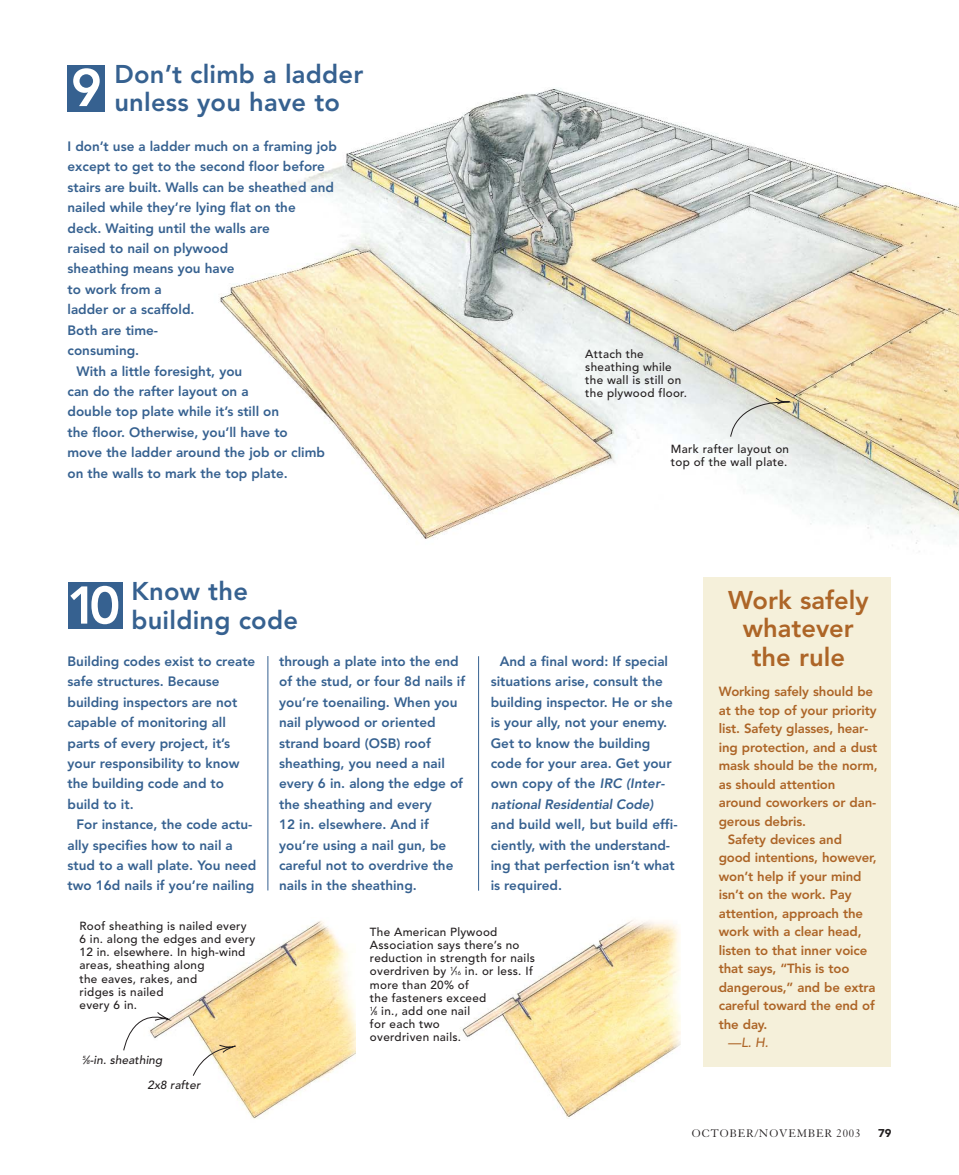
<style>
.page{position:relative;width:959px;height:1175px;background:#fff}
.page>*{position:absolute;margin:0;border:0;box-sizing:border-box;transform-origin:0 0}
.t1{font:800 52.5px "Avenir";color:#fff}
.t2{font:800 25.5px/28.5px "Avenir";letter-spacing:.01em;color:#366190}
.t3{font:800 25.5px/28.5px "Avenir";color:#ad6527;text-align:center}
.t4{font:800 13.5px/20.4px "Avenir";color:#366190}
.t5{font:800 13.2px "Avenir";letter-spacing:-.01em;color:#ad6527}
.t6{font:italic 500 13.2px "Avenir";color:#ad6527}
.t7{font:12px "Granjon";letter-spacing:.07em;color:#231f20}
.t8{font:500 11.7px/13.2px "Avenir";letter-spacing:.025em;color:#231f20}
.t9{font:italic 500 11.7px "Avenir";letter-spacing:.01em;color:#231f20}
.t10{font:900 11.25px "Avenir";color:#231f20}
.s1{font-style:italic}
.s2{font-size:5.85px}
</style>
<div class="page">
<img style="left:220px;top:88px;width:738px;height:464px">
<div style="left:703px;top:578px;width:187px;height:488px;background:#f5f0da"></div>
<div style="left:68px;top:65px;width:37px;height:46px;background:#366190"></div>
<div style="left:68px;top:582px;width:55px;height:46px;background:#366190"></div>
<img style="left:460px;top:920px;width:220px;height:199px">
<img style="left:186px;top:920px;width:169px;height:199px">
<hr style="left:267px;top:656px;width:1px;height:234px;background:#366190">
<hr style="left:478px;top:656px;width:1px;height:234px;background:#366190">
<svg style="left:730px;top:397px;width:65px;height:40px;background:#dbdcd2"></svg>
<svg style="left:123px;top:1007px;width:118px;height:69px"></svg>
<h2 class="t2" style="left:71px;top:62px;width:294px;text-indent:43px">Don’t climb a ladder<br><sup>9</sup> unless you have to</h2>
<p class="t4" style="left:68px;top:137px;width:271px">I don’t use a ladder much on a framing job</p>
<p class="t4" style="left:68px;top:158px;width:259px">except to get to the second floor before</p>
<p class="t4" style="left:68px;top:178px;width:268px">stairs are built. Walls can be sheathed and</p>
<p class="t4" style="left:68px;top:198px;width:230px">nailed while they’re lying flat on the</p>
<p class="t4" style="left:68px;top:219px;width:204px">deck. Waiting until the walls are</p>
<p class="t4" style="left:68px;top:239px;width:162px">raised to nail on plywood</p>
<p class="t4" style="left:68px;top:260px;width:168px">sheathing means you have</p>
<p class="t4" style="left:68px;top:280px;width:96px">to work from a</p>
<p class="t4" style="left:68px;top:300px;width:128px">ladder or a scaffold.</p>
<p class="t4" style="left:68px;top:321px;width:92px">Both are time-</p>
<p class="t4" style="left:68px;top:341px;width:73px">consuming.</p>
<p class="t4" style="left:77px;top:362px;width:167px">With a little foresight, you</p>
<p class="t4" style="left:68px;top:382px;width:183px">can do the rafter layout on a</p>
<p class="t4" style="left:68px;top:402px;width:213px">double top plate while it’s still on</p>
<p class="t4" style="left:68px;top:423px;width:222px">the floor. Otherwise, you’ll have to</p>
<p class="t4" style="left:68px;top:443px;width:259px">move the ladder around the job or climb</p>
<p class="t4" style="left:68px;top:464px;width:222px">on the walls to mark the top plate.</p>
<p class="t8" style="left:585px;top:348px;width:103px">Attach the sheathing while the wall is still on the plywood floor.</p>
<p class="t8" style="left:671px;top:444px;width:120px">Mark rafter layout on top of the wall plate.</p>
<h1 class="t1" style="left:67px;top:584px;width:55px">10</h1>
<h2 class="t2" style="left:131px;top:579px;width:168px">Know the building code</h2>
<p class="t4" style="left:67px;top:652px;width:189px">Building codes exist to create safe structures. Because building inspectors are not capable of monitoring all parts of every project, it’s your responsibility to know the building code and to build to it.</p>
<p class="t4" style="left:67px;top:815px;width:190px;text-indent:9px">For instance, the code actu&shy;ally specifies how to nail a stud to a wall plate. You need two 16d nails if you’re nailing</p>
<p class="t4" style="left:279px;top:652px;width:187px">through a plate into the end of the stud, or four 8d nails if you’re toenailing. When you nail plywood or oriented strand board (OSB) roof sheathing, you need a nail every 6 in. along the edge of the sheathing and every<br>12 in. elsewhere. And if you’re using a nail gun, be careful not to overdrive the nails in the sheathing.</p>
<p class="t4" style="left:490px;top:652px;width:183px;text-indent:9px">And a final word: If special situations arise, consult the building inspector. He or she is your ally, not your enemy.<br>Get to know the building code for your area. Get your own copy of the <span class="s1">IRC (Inter&shy;national Residential Code)</span></p>
<p class="t4" style="left:490px;top:815px;width:188px">and build well, but build effi&shy;ciently, with the understand&shy;ing that perfection isn’t what is required.</p>
<p class="t8" style="left:80px;top:920px;width:177px">Roof sheathing is nailed every<br>6 in. along the edges and every<br>12 in. elsewhere. In high-wind areas, sheathing along<br>the eaves, rakes, and<br>ridges is nailed<br>every 6 in.</p>
<p class="t8" style="left:370px;top:926px;width:166px">The American Plywood<br>Association says there’s no reduction in strength for nails overdriven by <sup>1</sup>⁄<span class="s2">16</span> in. or less. If more than 20% of<br>the fasteners exceed<br><sup>1</sup>⁄<span class="s2">8</span> in., add one nail<br>for each two<br>overdriven nails.</p>
<p class="t9" style="left:147px;top:1079px;width:54px">2x8 rafter</p>
<p class="t9" style="left:82px;top:1055px;width:82px"><sup>5</sup>⁄<span class="s2">8</span>-in. sheathing</p>
<h2 class="t3" style="left:728px;top:588px;width:142px">Work safely whatever the rule</h2>
<p class="t5" style="left:718px;top:686px;width:156px">Working safely should be</p>
<p class="t5" style="left:718px;top:704px;width:159px">at the top of your priority</p>
<p class="t5" style="left:718px;top:723px;width:151px">list. Safety glasses, hear-</p>
<p class="t5" style="left:718px;top:741px;width:160px">ing protection, and a dust</p>
<p class="t5" style="left:718px;top:760px;width:161px">mask should be the norm,</p>
<p class="t5" style="left:718px;top:778px;width:118px">as should attention</p>
<p class="t5" style="left:718px;top:797px;width:159px">around coworkers or dan-</p>
<p class="t5" style="left:718px;top:815px;width:89px">gerous debris.</p>
<p class="t5" style="left:727px;top:834px;width:116px">Safety devices and</p>
<p class="t5" style="left:718px;top:852px;width:159px">good intentions, however,</p>
<p class="t5" style="left:718px;top:871px;width:144px">won’t help if your mind</p>
<p class="t5" style="left:718px;top:889px;width:134px">isn’t on the work. Pay</p>
<p class="t5" style="left:718px;top:907px;width:146px">attention, approach the</p>
<p class="t5" style="left:718px;top:926px;width:144px">work with a clear head,</p>
<p class="t5" style="left:718px;top:944px;width:150px">listen to that inner voice</p>
<p class="t5" style="left:718px;top:963px;width:132px">that says, “This is too</p>
<p class="t5" style="left:718px;top:981px;width:158px">dangerous,” and be extra</p>
<p class="t5" style="left:718px;top:1000px;width:158px">careful toward the end of</p>
<p class="t5" style="left:718px;top:1018px;width:50px">the day.</p>
<p class="t6" style="left:728px;top:1037px;width:42px">—L. H.</p>
<p class="t7" style="left:692px;top:1128px;width:170px">OCTOBER/NOVEMBER 2003</p>
<p class="t10" style="left:878px;top:1128px;width:15px">79</p>
</div>
